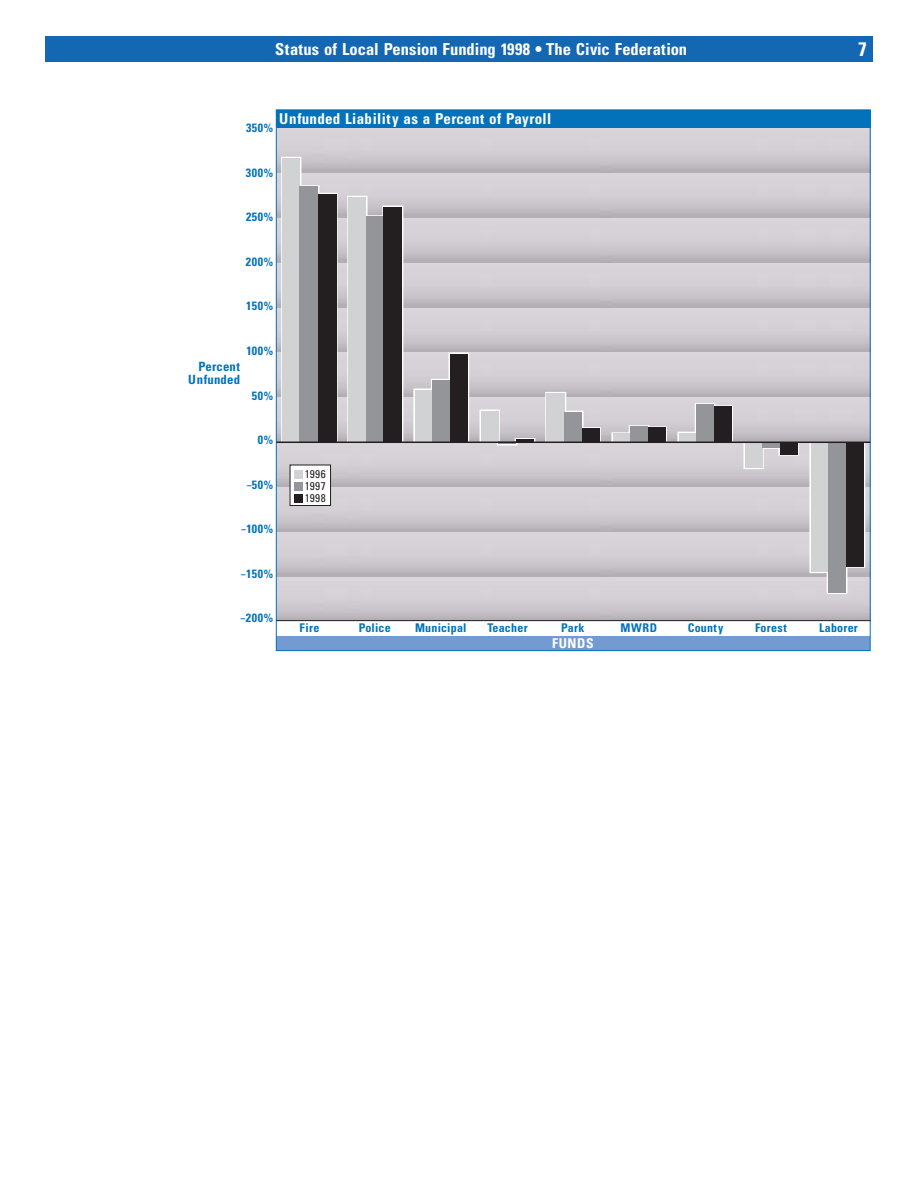
<style>
.page{position:relative;width:918px;height:1188px;background:#fff}
.page>*{position:absolute;margin:0;border:0;box-sizing:border-box;transform-origin:0 0}
.t1{font:700 condensed 19.5px "Univers";color:#fff}
.t2{font:700 condensed 16.5px "Univers";color:#fff}
.t3{font:700 condensed 15px "Univers";letter-spacing:.015em;color:#fff}
.t4{font:700 condensed 13.5px "Univers";letter-spacing:.05em;color:#fff}
.t5{font:700 condensed 12.75px/12.8px "Univers";letter-spacing:.015em;color:#0372bb;text-align:right}
.t6{font:700 condensed 12px "Univers";letter-spacing:.03em;color:#0372bb}
.t7{font:700 condensed 12px "Univers";letter-spacing:.03em;color:#0372bb;scale:.75 1}
.t8{font:condensed 11.25px/11.9px "Univers";letter-spacing:.05em;color:#231f20;text-align:justify}
</style>
<div class="page">
<img style="left:278px;top:128px;width:590px;height:492px">
<svg style="left:281px;top:157px;width:20px;height:285px"></svg>
<svg style="left:347px;top:196px;width:21px;height:246px"></svg>
<svg style="left:413px;top:388px;width:18px;height:54px"></svg>
<svg style="left:480px;top:410px;width:20px;height:32px"></svg>
<svg style="left:545px;top:392px;width:21px;height:50px"></svg>
<svg style="left:611px;top:432px;width:18px;height:10px"></svg>
<svg style="left:677px;top:432px;width:18px;height:10px"></svg>
<svg style="left:743px;top:443px;width:21px;height:26px"></svg>
<svg style="left:809px;top:443px;width:18px;height:130px"></svg>
<div style="left:431px;top:379px;width:21px;height:64px;background:#fff"></div>
<svg style="left:497px;top:443px;width:21px;height:3px"></svg>
<svg style="left:565px;top:411px;width:19px;height:16px"></svg>
<svg style="left:629px;top:425px;width:20px;height:9px"></svg>
<svg style="left:695px;top:403px;width:20px;height:30px"></svg>
<svg style="left:762px;top:447px;width:16px;height:2px"></svg>
<svg style="left:827px;top:568px;width:20px;height:26px"></svg>
<svg style="left:318px;top:193px;width:20px;height:249px"></svg>
<svg style="left:382px;top:206px;width:21px;height:236px"></svg>
<svg style="left:448px;top:352px;width:21px;height:90px"></svg>
<svg style="left:515px;top:438px;width:20px;height:4px"></svg>
<svg style="left:582px;top:427px;width:19px;height:15px"></svg>
<svg style="left:646px;top:426px;width:21px;height:16px"></svg>
<svg style="left:714px;top:405px;width:19px;height:37px"></svg>
<svg style="left:778px;top:443px;width:21px;height:13px"></svg>
<svg style="left:846px;top:443px;width:19px;height:125px"></svg>
<div style="left:283px;top:158px;width:17px;height:284px;background:#d1d2d4"></div>
<div style="left:349px;top:197px;width:17px;height:245px;background:#d1d2d4"></div>
<div style="left:415px;top:390px;width:17px;height:52px;background:#d1d2d4"></div>
<div style="left:481px;top:411px;width:17px;height:31px;background:#d1d2d4"></div>
<div style="left:547px;top:393px;width:18px;height:49px;background:#d1d2d4"></div>
<div style="left:613px;top:434px;width:17px;height:8px;background:#d1d2d4"></div>
<div style="left:679px;top:433px;width:17px;height:9px;background:#d1d2d4"></div>
<div style="left:745px;top:442px;width:17px;height:26px;background:#d1d2d4"></div>
<div style="left:811px;top:442px;width:17px;height:130px;background:#d1d2d4"></div>
<div style="left:300px;top:187px;width:18px;height:255px;background:#939598"></div>
<div style="left:366px;top:217px;width:18px;height:225px;background:#939598"></div>
<div style="left:432px;top:380px;width:18px;height:62px;background:#939598"></div>
<div style="left:565px;top:412px;width:17px;height:30px;background:#939598"></div>
<div style="left:630px;top:427px;width:18px;height:15px;background:#939598"></div>
<div style="left:696px;top:405px;width:18px;height:37px;background:#939598"></div>
<div style="left:762px;top:442px;width:18px;height:5px;background:#939598"></div>
<div style="left:828px;top:442px;width:18px;height:150px;background:#939598"></div>
<div style="left:318px;top:194px;width:18px;height:248px;background:#231f20"></div>
<div style="left:384px;top:207px;width:18px;height:235px;background:#231f20"></div>
<div style="left:450px;top:354px;width:18px;height:88px;background:#231f20"></div>
<svg style="left:498px;top:440px;width:36px;height:4px"></svg>
<div style="left:582px;top:429px;width:17px;height:13px;background:#231f20"></div>
<div style="left:648px;top:428px;width:18px;height:14px;background:#231f20"></div>
<div style="left:714px;top:407px;width:18px;height:35px;background:#231f20"></div>
<div style="left:780px;top:442px;width:18px;height:12px;background:#231f20"></div>
<div style="left:846px;top:442px;width:18px;height:124px;background:#231f20"></div>
<div style="left:276px;top:110px;width:594px;height:18px;background:#0372bb"></div>
<div style="left:276px;top:636px;width:594px;height:15px;background:#739bd1"></div>
<hr style="left:276px;top:442px;width:594px;height:1px;background:#231f20">
<hr style="left:276px;top:620px;width:594px;height:1px;background:#231f20">
<div style="left:290px;top:465px;width:41px;height:41px;background:#fff"></div>
<div style="left:290px;top:465px;width:41px;height:41px;border:1px solid #231f20"></div>
<div style="left:294px;top:470px;width:9px;height:9px;background:#d1d2d4"></div>
<div style="left:294px;top:482px;width:9px;height:9px;background:#939598"></div>
<div style="left:294px;top:494px;width:9px;height:9px;background:#231f20"></div>
<div style="left:45px;top:36px;width:828px;height:26px;background:#1468b3"></div>
<h2 class="t2" style="left:275px;top:43px;width:413px">Status of Local Pension Funding 1998 • The Civic Federation</h2>
<h1 class="t1" style="left:858px;top:42px;width:10px">7</h1>
<p class="t3" style="left:279px;top:113px;width:273px">Unfunded Liability as a Percent of Payroll</p>
<p class="t6" style="left:246px;top:124px;width:29px">350%</p>
<p class="t6" style="left:246px;top:168px;width:29px">300%</p>
<p class="t6" style="left:246px;top:213px;width:29px">250%</p>
<p class="t6" style="left:246px;top:257px;width:29px">200%</p>
<p class="t6" style="left:246px;top:302px;width:29px">150%</p>
<p class="t6" style="left:247px;top:346px;width:28px">100%</p>
<p class="t6" style="left:252px;top:391px;width:23px">50%</p>
<p class="t6" style="left:258px;top:435px;width:17px">0%</p>
<p class="t7" style="left:247px;top:480px;width:36px">–50%</p>
<p class="t7" style="left:242px;top:524px;width:44px">–100%</p>
<p class="t7" style="left:241px;top:569px;width:44px">–150%</p>
<p class="t7" style="left:241px;top:614px;width:45px">–200%</p>
<p class="t5" style="left:188px;top:361px;width:53px">Percent<br>Unfunded</p>
<p class="t8" style="left:305px;top:469px;width:22px">1996<br>1997<br>1998</p>
<p class="t6" style="left:300px;top:623px;width:21px">Fire</p>
<p class="t6" style="left:359px;top:623px;width:34px">Police</p>
<p class="t6" style="left:415px;top:623px;width:53px">Municipal</p>
<p class="t6" style="left:488px;top:623px;width:42px">Teacher</p>
<p class="t6" style="left:561px;top:623px;width:25px">Park</p>
<p class="t6" style="left:621px;top:623px;width:38px">MWRD</p>
<p class="t6" style="left:688px;top:623px;width:37px">County</p>
<p class="t6" style="left:755px;top:623px;width:33px">Forest</p>
<p class="t6" style="left:819px;top:623px;width:40px">Laborer</p>
<p class="t4" style="left:552px;top:638px;width:43px">FUNDS</p>
</div>
